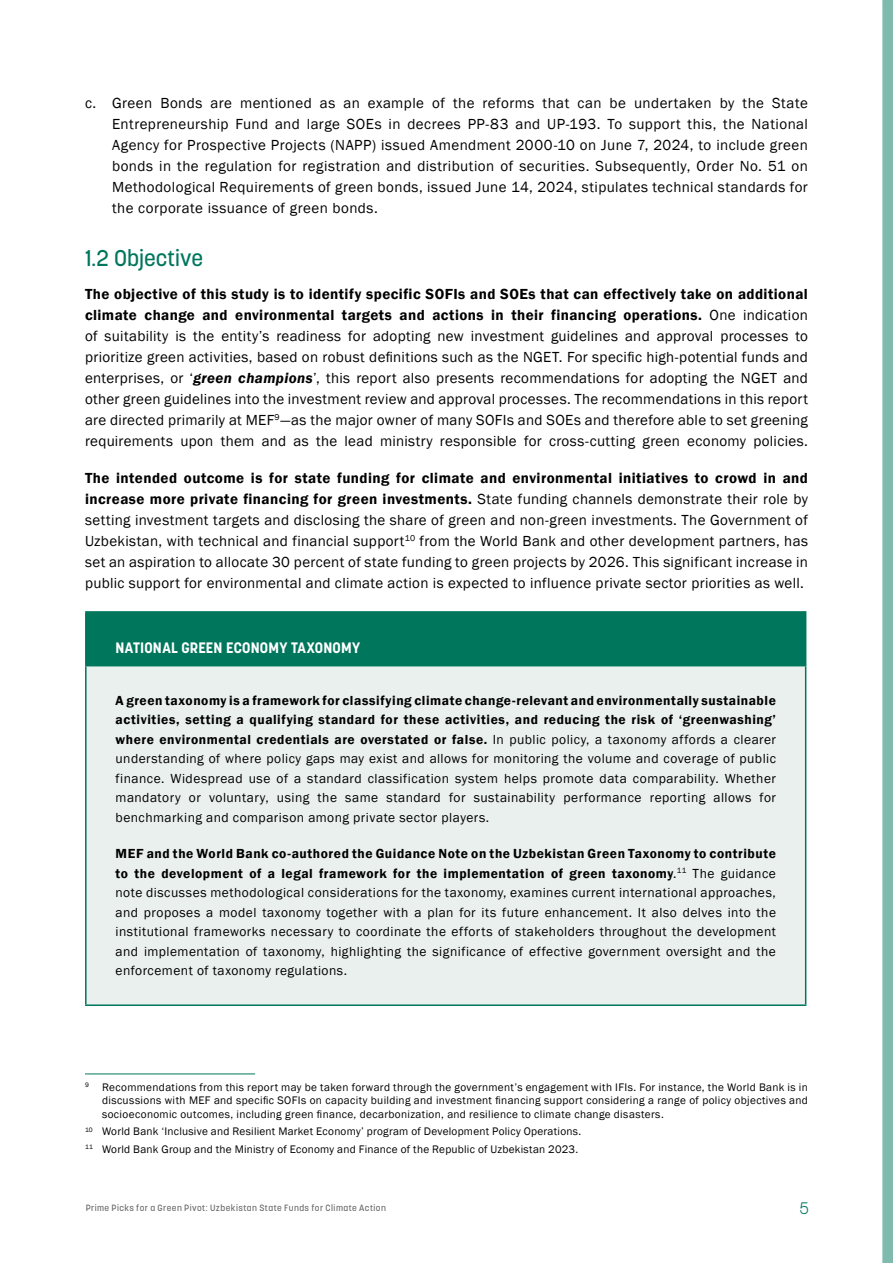
<style>
.page{position:relative;width:893px;height:1263px;background:#fff}
.page>*{position:absolute;margin:0;border:0;box-sizing:border-box;transform-origin:0 0}
.t1{font:500 22.5px "Korolev";color:#00765d}
.t2{font:300 16.5px "Korolev";color:#00765d}
.t3{font:15px/21px "Franklin Gothic";letter-spacing:.025em;color:#000;text-align:justify}
.t4{font:700 15px "Korolev";letter-spacing:.015em;color:#fff}
.t5{font:13.5px/19.5px "Franklin Gothic";letter-spacing:.035em;color:#000;text-align:justify}
.t6{font:11.25px/13.5px "Franklin Gothic";letter-spacing:.02em;color:#000;text-align:justify}
.t7{font:500 9px "Korolev";letter-spacing:.05em;color:#000}
.s1{font-weight:600}
.s2{font-weight:600;font-style:italic}
</style>
<div class="page">
<svg style="left:882px;top:0;width:11px;height:1263px;background:#84bcb0"></svg>
<div style="left:86px;top:612px;width:720px;height:54px;background:#00765d"></div>
<div style="left:86px;top:666px;width:720px;height:339px;background:#eaf0ed"></div>
<hr style="left:85px;top:611px;width:721px;height:2px;background:#00765d">
<hr style="left:85px;top:613px;width:2px;height:52px;background:#00765d">
<hr style="left:85px;top:665px;width:721px;height:1px;background:#00765d">
<hr style="left:85px;top:666px;width:2px;height:338px;background:#00765d">
<hr style="left:805px;top:666px;width:1px;height:338px;background:#00765d">
<hr style="left:85px;top:1004px;width:721px;height:2px;background:#00765d">
<hr style="left:85px;top:1074px;width:170px;height:1px;background:#00765d">
<p class="t3" style="left:112px;top:93px;width:697px;text-indent:-27px">c. Green Bonds are mentioned as an example of the reforms that can be undertaken by the State Entrepreneurship Fund and large SOEs in decrees PP-83 and UP-193. To support this, the National Agency for Prospective Projects (NAPP) issued Amendment 2000-10 on June 7, 2024, to include green bonds in the regulation for registration and distribution of securities. Subsequently, Order No. 51 on Methodological Requirements of green bonds, issued June 14, 2024, stipulates technical standards for the corporate issuance of green bonds.</p>
<h1 class="t1" style="left:85px;top:244px;width:119px">1.2 Objective</h1>
<p class="t3" style="left:85px;top:284px;width:724px"><span class="s1">The objective of this study is to identify specific SOFIs and SOEs that can effectively take on additional climate change and environmental targets and actions in their financing operations.</span> One indication of suitability is the entity’s readiness for adopting new investment guidelines and approval processes to prioritize green activities, based on robust definitions such as the NGET. For specific high-potential funds and enterprises, or ‘<span class="s2">green champions</span>’, this report also presents recommendations for adopting the NGET and other green guidelines into the investment review and approval processes. The recommendations in this report are directed primarily at MEF<sup>9</sup>—as the major owner of many SOFIs and SOEs and therefore able to set greening requirements upon them and as the lead ministry responsible for cross-cutting green economy policies.</p>
<p class="t3" style="left:85px;top:468px;width:724px"><span class="s1">The intended outcome is for state funding for climate and environmental initiatives to crowd in and increase more private financing for green investments.</span> State funding channels demonstrate their role by setting investment targets and disclosing the share of green and non-green investments. The Government of Uzbekistan, with technical and financial support<sup>10</sup> from the World Bank and other development partners, has set an aspiration to allocate 30 percent of state funding to green projects by 2026. This significant increase in public support for environmental and climate action is expected to influence private sector priorities as well.</p>
<p class="t4" style="left:116px;top:638px;width:246px">NATIONAL GREEN ECONOMY TAXONOMY</p>
<p class="t5" style="left:116px;top:691px;width:662px"><span class="s1">A green taxonomy is a framework for classifying climate change-relevant and environmentally sustainable activities, setting a qualifying standard for these activities, and reducing the risk of ‘greenwashing’ where environmental credentials are overstated or false.</span> In public policy, a taxonomy affords a clearer understanding of where policy gaps may exist and allows for monitoring the volume and coverage of public finance. Widespread use of a standard classification system helps promote data comparability. Whether mandatory or voluntary, using the same standard for sustainability performance reporting allows for benchmarking and comparison among private sector players.</p>
<p class="t5" style="left:116px;top:844px;width:662px"><span class="s1">MEF and the World Bank co-authored the Guidance Note on the Uzbekistan Green Taxonomy to contribute to the development of a legal framework for the implementation of green taxonomy</span>.<sup>11</sup> The guidance note discusses methodological considerations for the taxonomy, examines current international approaches, and proposes a model taxonomy together with a plan for its future enhancement. It also delves into the institutional frameworks necessary to coordinate the efforts of stakeholders throughout the development and implementation of taxonomy, highlighting the significance of effective government oversight and the enforcement of taxonomy regulations.</p>
<p class="t6" style="left:102px;top:1081px;width:707px;text-indent:-17px"><sup>9</sup> Recommendations from this report may be taken forward through the government’s engagement with IFIs. For instance, the World Bank is in discussions with MEF and specific SOFIs on capacity building and investment financing support considering a range of policy objectives and socioeconomic outcomes, including green finance, decarbonization, and resilience to climate change disasters.</p>
<p class="t6" style="left:85px;top:1123px;width:498px;line-height:17.4px"><sup>10</sup> World Bank ‘Inclusive and Resilient Market Economy’ program of Development Policy Operations.<br><sup>11</sup> World Bank Group and the Ministry of Economy and Finance of the Republic of Uzbekistan 2023.</p>
<p class="t7" style="left:86px;top:1202px;width:302px">Prime Picks for a Green Pivot: Uzbekistan State Funds for Climate Action</p>
<p class="t2" style="left:799px;top:1197px;width:11px">5</p>
</div>
